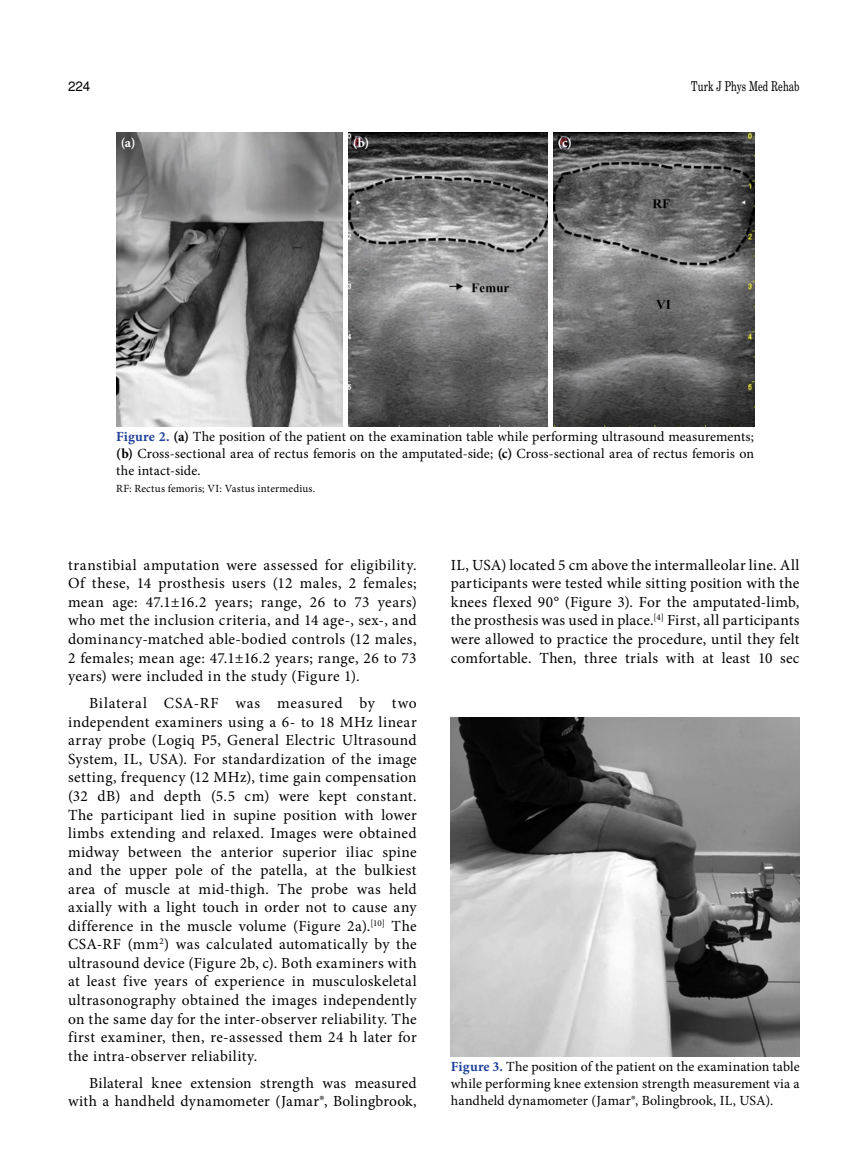
<style>
.page{position:relative;width:859px;height:1170px;background:#fff}
.page>*{position:absolute;margin:0;border:0;box-sizing:border-box;transform-origin:0 0}
.t1{font:15.45px/18.6px "Minion Pro";letter-spacing:.02em;color:#000;text-align:justify}
.t2{font:13.95px/16.8px "Minion Pro";letter-spacing:.005em;color:#000;text-align:justify}
.t3{font:13.5px "Madison Tr";letter-spacing:.005em;color:#000}
.t4{font:700 13.5px "Minion Pro";color:#fff}
.t5{font:13.5px "Helvetica Normal Tr";color:#000}
.t6{font:10.95px "Minion Pro";letter-spacing:.02em;color:#000}
.s1{font-weight:700;color:#20419b}
.s2{font-weight:700}
</style>
<div class="page">
<img style="left:116px;top:133px;width:638px;height:293px">
<div style="left:343px;top:132px;width:5px;height:296px;background:#fff"></div>
<div style="left:548px;top:132px;width:5px;height:296px;background:#fff"></div>
<img style="left:451px;top:717px;width:349px;height:339px">
<p class="t5" style="left:68px;top:78px;width:24px">224</p>
<p class="t3" style="left:691px;top:78px;width:110px">Turk J Phys Med Rehab</p>
<p class="t4" style="left:121px;top:133px;width:16px">(a)</p>
<p class="t4" style="left:353px;top:133px;width:18px">(b)</p>
<p class="t4" style="left:558px;top:133px;width:16px">(c)</p>
<p class="t2" style="left:116px;top:428px;width:639px"><span class="s1">Figure 2.</span> <span class="s2">(a)</span> The position of the patient on the examination table while performing ultrasound measurements; <span class="s2">(b)</span> Cross-sectional area of rectus femoris on the amputated-side; <span class="s2">(c)</span> Cross-sectional area of rectus femoris on the intact-side.</p>
<p class="t6" style="left:116px;top:481px;width:201px">RF: Rectus femoris; VI: Vastus intermedius.</p>
<p class="t1" style="left:68px;top:555px;width:350px">transtibial amputation were assessed for eligibility.<br>Of these, 14 prosthesis users (12 males, 2 females; mean age: 47.1±16.2 years; range, 26 to 73 years) who met the inclusion criteria, and 14 age-, sex-, and dominancy-matched able-bodied controls (12 males, 2 females; mean age: 47.1±16.2 years; range, 26 to 73 years) were included in the study (Figure 1).</p>
<p class="t1" style="left:68px;top:694px;width:350px;text-indent:21px">Bilateral CSA-RF was measured by two independent examiners using a 6- to 18 MHz linear array probe (Logiq P5, General Electric Ultrasound System, IL, USA). For standardization of the image setting, frequency (12 MHz), time gain compensation (32 dB) and depth (5.5 cm) were kept constant.<br>The participant lied in supine position with lower limbs extending and relaxed. Images were obtained midway between the anterior superior iliac spine and the upper pole of the patella, at the bulkiest area of muscle at mid-thigh. The probe was held axially with a light touch in order not to cause any difference in the muscle volume (Figure 2a).<sup>[10]</sup> The CSA-RF (mm<sup>2</sup>) was calculated automatically by the ultrasound device (Figure 2b, c). Both examiners with at least five years of experience in musculoskeletal ultrasonography obtained the images independently on the same day for the inter-observer reliability. The first examiner, then, re-assessed them 24 h later for the intra-observer reliability.</p>
<p class="t1" style="left:68px;top:1073px;width:350px;text-align:right">Bilateral knee extension strength was measured with a handheld dynamometer (Jamar®, Bolingbrook,</p>
<p class="t1" style="left:451px;top:555px;width:350px">IL, USA) located 5 cm above the intermalleolar line. All participants were tested while sitting position with the knees flexed 90° (Figure 3). For the amputated-limb, the prosthesis was used in place.<sup>[4]</sup> First, all participants were allowed to practice the procedure, until they felt comfortable. Then, three trials with at least 10 sec</p>
<p class="t2" style="left:451px;top:1058px;width:350px"><span class="s1">Figure 3.</span> The position of the patient on the examination table while performing knee extension strength measurement via a handheld dynamometer (Jamar®, Bolingbrook, IL, USA).</p>
</div>
